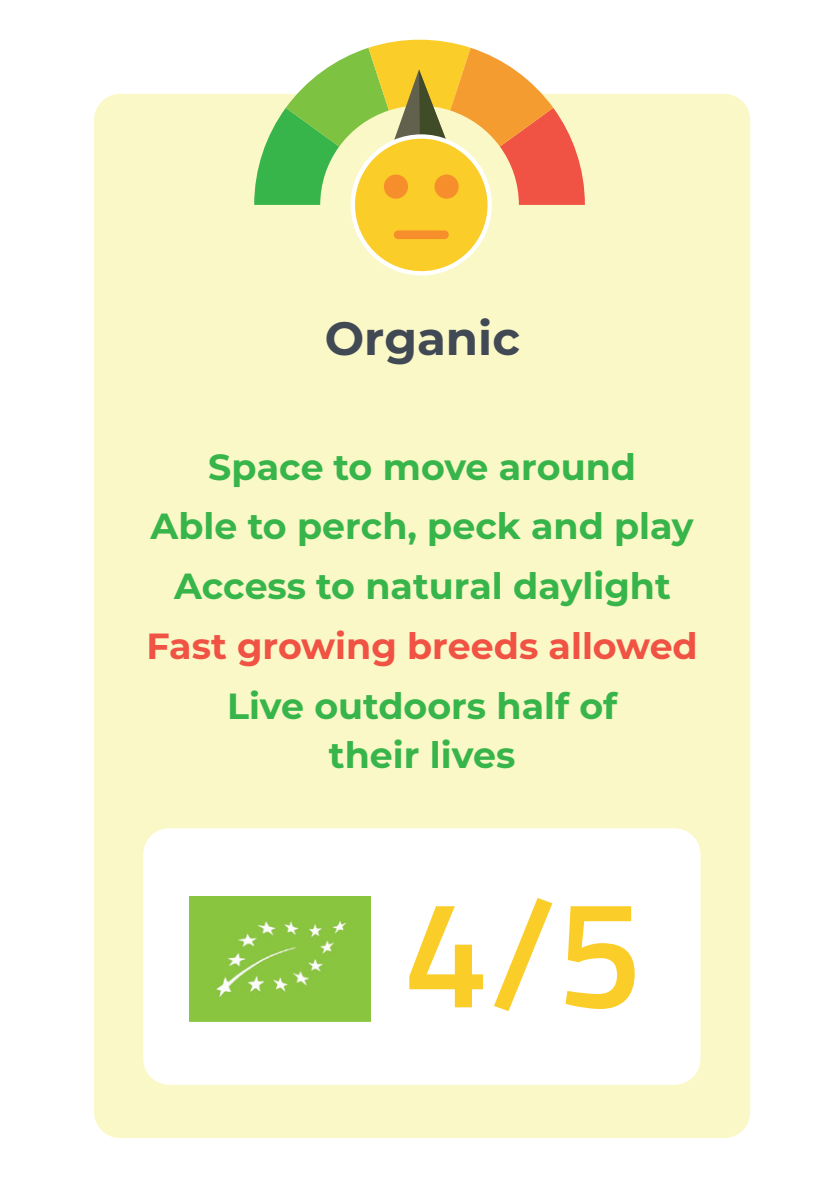
<style>
.page{position:relative;width:840px;height:1191px;background:#fff}
.page>*{position:absolute;margin:0;border:0;box-sizing:border-box;transform-origin:0 0}
.t1{font:600 153.2px "Titillium Web";color:#fbcd29}
.t2{font:700 46.8px "Montserrat";color:#414954}
.t3{font:700 36.4px/59.6px "Montserrat";color:#38b54a;text-align:center}
.s1{color:#f05243}
</style>
<div class="page">
<div style="left:94px;top:94px;width:655px;height:1044px;background:#faf8c7;border-radius:26px"></div>
<div style="left:143px;top:828px;width:557px;height:256px;background:#fff;border-radius:26px"></div>
<svg style="left:254px;top:40px;width:330px;height:165px"></svg>
<img style="left:189px;top:897px;width:181px;height:124px">
<div style="left:352px;top:136px;width:137px;height:137px;background:#fbcd29;border-radius:50%"></div>
<div style="left:350px;top:134px;width:141px;height:141px;border:4px solid #fff;border-radius:50%"></div>
<div style="left:383px;top:174px;width:25px;height:25px;background:#f68e2c;border-radius:50%"></div>
<div style="left:434px;top:174px;width:24px;height:25px;background:#f68e2c;border-radius:50%"></div>
<div style="left:398px;top:230px;width:46px;height:9px;background:#f68e2c"></div>
<p class="t2" style="left:324px;top:304px;width:197px">Organic</p>
<p class="t3" style="left:146px;top:435px;width:552px">Space to move around<br>Able to perch, peck and play<br>Access to natural daylight<br><span class="s1">Fast growing breeds allowed<br></span>Live outdoors half of</p>
<p class="t3" style="left:329px;top:723px;width:188px">their lives</p>
<p class="t1" style="left:403px;top:838px;width:241px">4/5</p>
</div>
